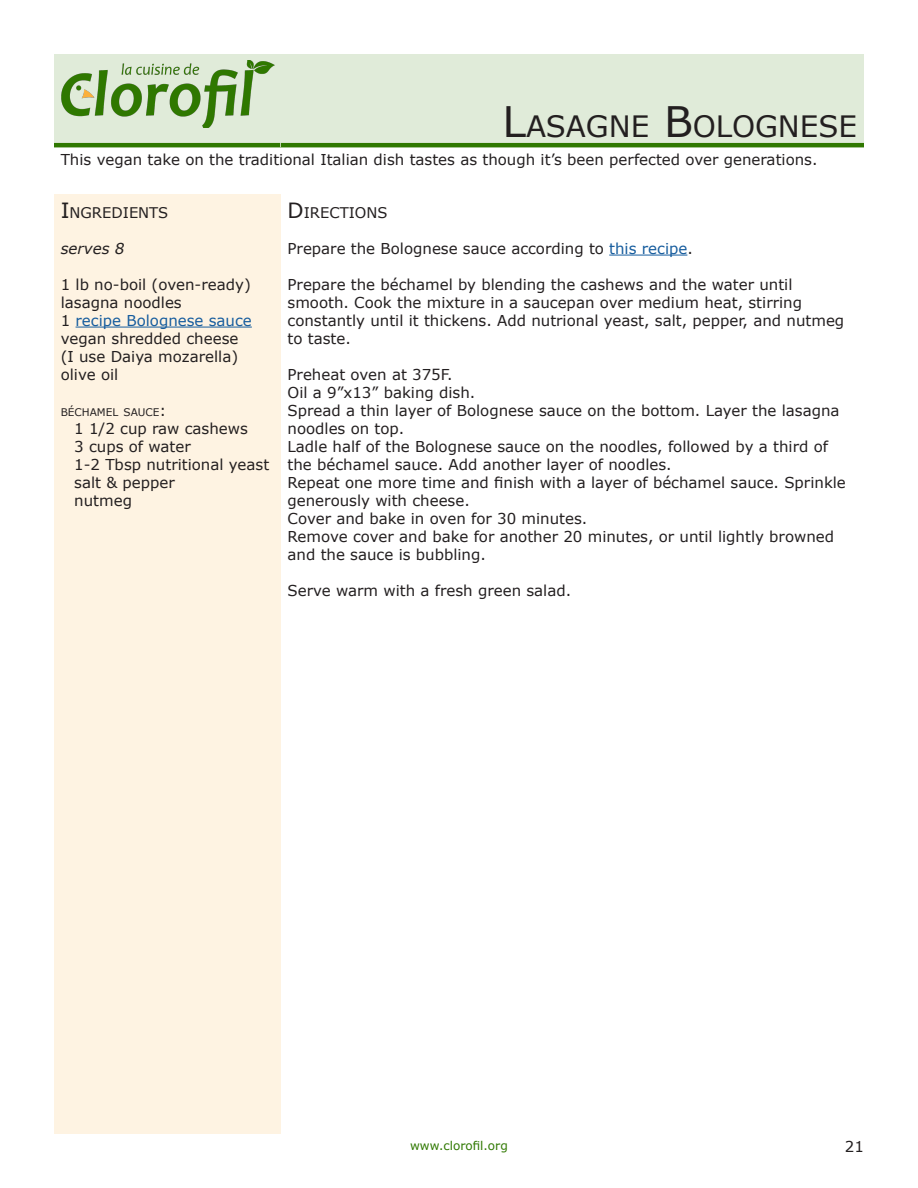
<style>
.page{position:relative;width:918px;height:1188px;background:#fff}
.page>*{position:absolute;margin:0;border:0;box-sizing:border-box;transform-origin:0 0}
.t1{font:29.4px "Verdana";color:#231f20}
.ingredients{font:15px/18px "Verdana";color:#231f20}
.ingredients-2{font:15px "Verdana";color:#175d9e}
.ingredients-3{font:italic 15px "Verdana";color:#231f20}
.ingredients-4{font:14.7px "Verdana";color:#231f20}
.t2{font:12px "Verdana";color:#2f7800}
.ingredients-5{font:10.5px "Verdana";color:#231f20}
.s1{font-size:42px}
.s2{font-size:21px}
.s3{color:#231f20}
.s4{font-size:15px}
.s5{color:#175d9e}
</style>
<div class="page">
<div style="left:54px;top:54px;width:227px;height:93px;background:#e0ebd9"></div>
<hr style="left:54px;top:143px;width:227px;height:4px;background:#2f7800">
<img style="left:61px;top:61px;width:213px;height:67px">
<div style="left:281px;top:54px;width:583px;height:93px;background:#e0ebd9"></div>
<hr style="left:281px;top:143px;width:583px;height:4px;background:#2f7800">
<div style="left:54px;top:195px;width:227px;height:939px;background:#fef3e2"></div>
<hr style="left:76px;top:327px;width:176px;height:1px;background:#175d9e">
<hr style="left:609px;top:255px;width:78px;height:1px;background:#175d9e">
<p class="t1" style="left:503px;top:106px;width:356px"><span class="s1">L</span>ASAGNE <span class="s1">B</span>OLOGNESE</p>
<p class="ingredients" style="left:61px;top:150px;width:758px">This vegan take on the traditional Italian dish tastes as though it’s been perfected over generations.</p>
<p class="ingredients-4" style="left:61px;top:202px;width:109px"><span class="s2">I</span>NGREDIENTS</p>
<p class="ingredients-3" style="left:61px;top:239px;width:65px">serves 8</p>
<p class="ingredients" style="left:61px;top:275px;width:192px">1 lb no-boil (oven-ready) lasagna noodles</p>
<p class="ingredients-2" style="left:61px;top:310px;width:193px"><span class="s3">1</span> recipe Bolognese sauce</p>
<p class="ingredients" style="left:61px;top:329px;width:179px">vegan shredded cheese (I use Daiya mozarella)</p>
<p class="ingredients" style="left:61px;top:365px;width:59px">olive oil</p>
<p class="ingredients-5" style="left:61px;top:405px;width:107px">BÉCHAMEL SAUCE<span class="s4">:</span></p>
<p class="ingredients" style="left:74px;top:419px;width:175px">1 1/2 cup raw cashews</p>
<p class="ingredients" style="left:74px;top:437px;width:118px">3 cups of water</p>
<p class="ingredients" style="left:74px;top:455px;width:197px">1-2 Tbsp nutritional yeast</p>
<p class="ingredients" style="left:74px;top:473px;width:102px">salt &amp; pepper</p>
<p class="ingredients" style="left:74px;top:491px;width:59px">nutmeg</p>
<p class="ingredients-4" style="left:288px;top:202px;width:102px"><span class="s2">D</span>IRECTIONS</p>
<p class="ingredients" style="left:288px;top:239px;width:407px">Prepare the Bolognese sauce according to <span class="s5">this recipe</span>.</p>
<p class="ingredients" style="left:288px;top:275px;width:558px">Prepare the béchamel by blending the cashews and the water until smooth. Cook the mixture in a saucepan over medium heat, stirring constantly until it thickens. Add nutrional yeast, salt, pepper, and nutmeg to taste.</p>
<p class="ingredients" style="left:288px;top:365px;width:167px">Preheat oven at 375F.</p>
<p class="ingredients" style="left:288px;top:383px;width:189px">Oil a 9”x13” baking dish.</p>
<p class="ingredients" style="left:288px;top:401px;width:554px">Spread a thin layer of Bolognese sauce on the bottom. Layer the lasagna noodles on top.</p>
<p class="ingredients" style="left:288px;top:437px;width:542px">Ladle half of the Bolognese sauce on the noodles, followed by a third of the béchamel sauce. Add another layer of noodles.</p>
<p class="ingredients" style="left:288px;top:473px;width:560px">Repeat one more time and finish with a layer of béchamel sauce. Sprinkle generously with cheese.</p>
<p class="ingredients" style="left:288px;top:509px;width:301px">Cover and bake in oven for 30 minutes.</p>
<p class="ingredients" style="left:288px;top:527px;width:548px">Remove cover and bake for another 20 minutes, or until lightly browned and the sauce is bubbling.</p>
<p class="ingredients" style="left:288px;top:581px;width:285px">Serve warm with a fresh green salad.</p>
<p class="t2" style="left:410px;top:1137px;width:99px">www.clorofil.org</p>
<p class="ingredients" style="left:845px;top:1137px;width:21px">21</p>
</div>
